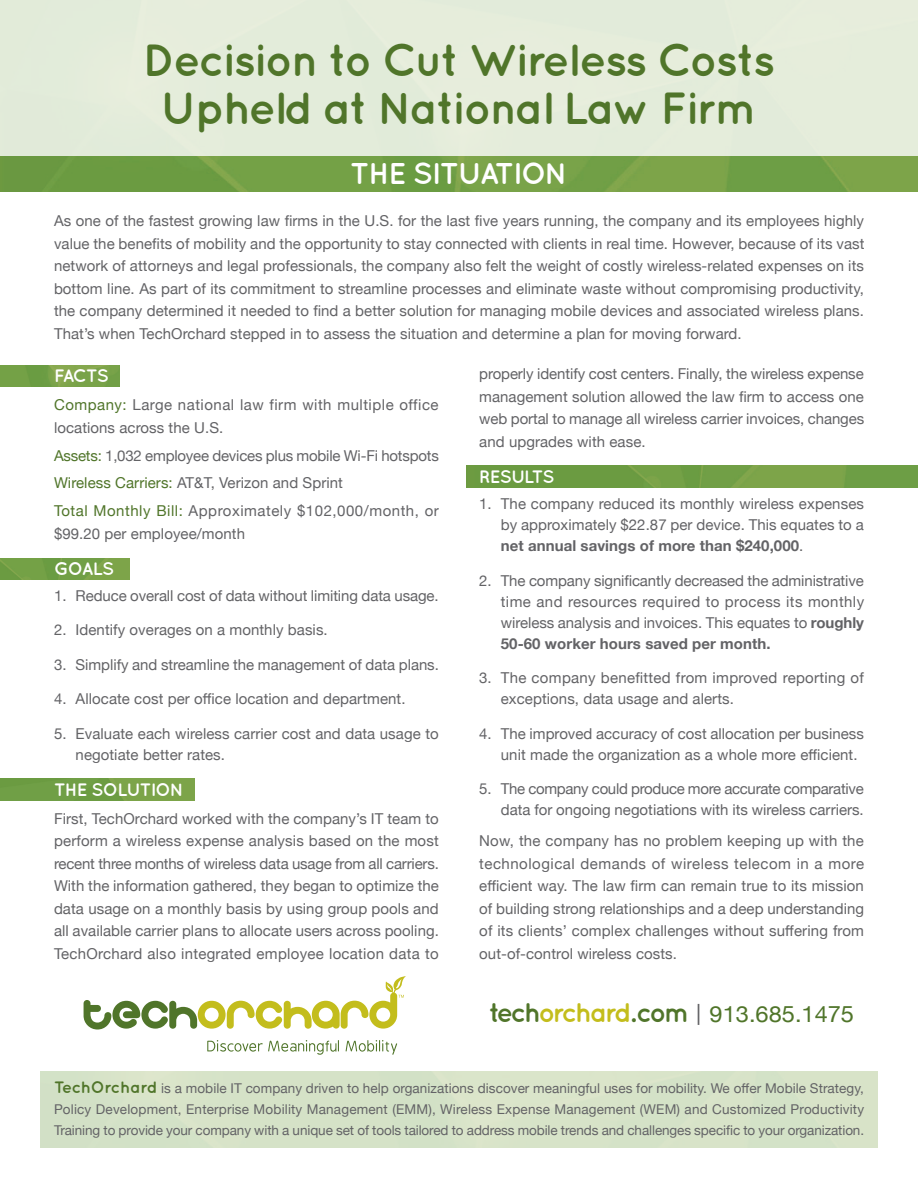
<style>
.page{position:relative;width:918px;height:1188px;background:#fff}
.page>*{position:absolute;margin:0;border:0;box-sizing:border-box;transform-origin:0 0}
.t1{font:700 45px/48.3px "Quicksand";letter-spacing:-.04em;color:#50752a;text-align:center}
.t2{font:700 30px "Quicksand";letter-spacing:-.04em;color:#fff}
.t3{font:22.5px "Helvetica Neue";color:#50752a;scale:1.05 1}
.quicksand_subhead{font:700 18px "Quicksand";letter-spacing:-.04em;color:#fff}
.body_copy2{font:15px/22.5px "Helvetica Neue";letter-spacing:.005em;color:#636366;text-align:justify}
.bullets3{font:15px/21px "Helvetica Neue";letter-spacing:.005em;color:#636366}
.body_copy2-2{font:15px/22.5px "Helvetica Neue";letter-spacing:.035em;color:#636366}
.body_copy2-3{font:15px "Helvetica Neue";letter-spacing:-.015em;color:#636366}
.subhead{font:13.5px/21px "Helvetica Neue";letter-spacing:-.005em;color:#636366;text-align:justify}
.s1{color:#50752a}
.s2{font-weight:700}
.s3{font-family:"Quicksand";font-weight:700;font-size:27px}
.s4{font-family:"Quicksand";font-weight:700;font-size:27px;color:#c3bd1c}
.s5{font-family:"Swiss 721 BT";font-stretch:condensed;font-size:21px;color:#636366}
.s6{font-family:"Quicksand";font-weight:700;font-size:16.5px;color:#50752a}
</style>
<div class="page">
<img style="left:0;top:156px;width:918px;height:36px">
<img style="left:0;top:365px;width:120px;height:22px">
<img style="left:0;top:558px;width:130px;height:22px">
<img style="left:467px;top:466px;width:451px;height:22px">
<img style="left:0;top:779px;width:194px;height:21px">
<svg style="left:84px;top:976px;width:322px;height:54px"></svg>
<svg style="left:207px;top:1040px;width:132px;height:15px"></svg>
<svg style="left:346px;top:1040px;width:51px;height:15px"></svg>
<p class="t1" style="left:143px;top:34px;width:634px">Decision to Cut Wireless Costs<br>Upheld at National Law Firm</p>
<p class="t2" style="left:350px;top:156px;width:219px">THE SITUATION</p>
<p class="body_copy2" style="left:54px;top:210px;width:812px">As one of the fastest growing law firms in the U.S. for the last five years running, the company and its employees highly value the benefits of mobility and the opportunity to stay connected with clients in real time. However, because of its vast network of attorneys and legal professionals, the company also felt the weight of costly wireless-related expenses on its bottom line. As part of its commitment to streamline processes and eliminate waste without compromising productivity, the company determined it needed to find a better solution for managing mobile devices and associated wireless plans.<br>That’s when TechOrchard stepped in to assess the situation and determine a plan for moving forward.</p>
<p class="quicksand_subhead" style="left:54px;top:365px;width:56px">FACTS</p>
<p class="body_copy2-2" style="left:54px;top:394px;width:386px"><span class="s1">Company:</span> Large national law firm with multiple office locations across the U.S.</p>
<p class="body_copy2-3" style="left:54px;top:444px;width:386px"><span class="s1">Assets:</span> 1,032 employee devices plus mobile Wi-Fi hotspots</p>
<p class="body_copy2" style="left:54px;top:473px;width:290px"><span class="s1">Wireless Carriers:</span> AT&amp;T, Verizon and Sprint</p>
<p class="body_copy2-2" style="left:54px;top:501px;width:386px"><span class="s1">Total Monthly Bill:</span> Approximately $102,000/month, or $99.20 per employee/month</p>
<p class="quicksand_subhead" style="left:54px;top:558px;width:62px">GOALS</p>
<p class="bullets3" style="left:54px;top:586px;width:386px">1. Reduce overall cost of data without limiting data usage.</p>
<p class="bullets3" style="left:54px;top:620px;width:275px">2. Identify overages on a monthly basis.</p>
<p class="bullets3" style="left:54px;top:655px;width:386px">3. Simplify and streamline the management of data plans.</p>
<p class="bullets3" style="left:54px;top:689px;width:353px">4. Allocate cost per office location and department.</p>
<p class="bullets3" style="left:76px;top:724px;width:365px;text-indent:-22px">5. Evaluate each wireless carrier cost and data usage to negotiate better rates.</p>
<p class="quicksand_subhead" style="left:54px;top:779px;width:131px">THE SOLUTION</p>
<p class="body_copy2" style="left:54px;top:808px;width:386px">First, TechOrchard worked with the company’s IT team to perform a wireless expense analysis based on the most recent three months of wireless data usage from all carriers.<br>With the information gathered, they began to optimize the data usage on a monthly basis by using group pools and all available carrier plans to allocate users across pooling.<br>TechOrchard also integrated employee location data to</p>
<p class="body_copy2" style="left:479px;top:364px;width:386px">properly identify cost centers. Finally, the wireless expense management solution allowed the law firm to access one web portal to manage all wireless carrier invoices, changes and upgrades with ease.</p>
<p class="quicksand_subhead" style="left:479px;top:466px;width:77px">RESULTS</p>
<p class="bullets3" style="left:501px;top:494px;width:365px;text-align:justify;text-indent:-22px">1. The company reduced its monthly wireless expenses by approximately $22.87 per device. This equates to a <span class="s2">net annual savings of more than $240,000</span>.</p>
<p class="bullets3" style="left:501px;top:571px;width:365px;text-align:justify;text-indent:-22px">2. The company significantly decreased the administrative time and resources required to process its monthly wireless analysis and invoices. This equates to <span class="s2">roughly 50-60 worker hours saved per month.</span></p>
<p class="bullets3" style="left:501px;top:668px;width:365px;text-indent:-22px">3. The company benefitted from improved reporting of exceptions, data usage and alerts.</p>
<p class="bullets3" style="left:501px;top:724px;width:365px;text-indent:-22px">4. The improved accuracy of cost allocation per business unit made the organization as a whole more efficient.</p>
<p class="bullets3" style="left:479px;top:779px;width:386px;text-align:right">5. The company could produce more accurate comparative data for ongoing negotiations with its wireless carriers.</p>
<p class="body_copy2" style="left:479px;top:830px;width:386px">Now, the company has no problem keeping up with the technological demands of wireless telecom in a more efficient way. The law firm can remain true to its mission of building strong relationships and a deep understanding of its clients’ complex challenges without suffering from out-of-control wireless costs.</p>
<p class="t3" style="left:489px;top:998px;width:349px"><span class="s3">tech</span><span class="s4">orchard</span><span class="s3">.com</span> <span class="s5">|</span> 913.685.1475</p>
<p class="subhead" style="left:54px;top:1079px;width:812px"><span class="s6">TechOrchard</span> is a mobile IT company driven to help organizations discover meaningful uses for mobility. We offer Mobile Strategy, Policy Development, Enterprise Mobility Management (EMM), Wireless Expense Management (WEM) and Customized Productivity Training to provide your company with a unique set of tools tailored to address mobile trends and challenges specific to your organization.</p>
</div>
